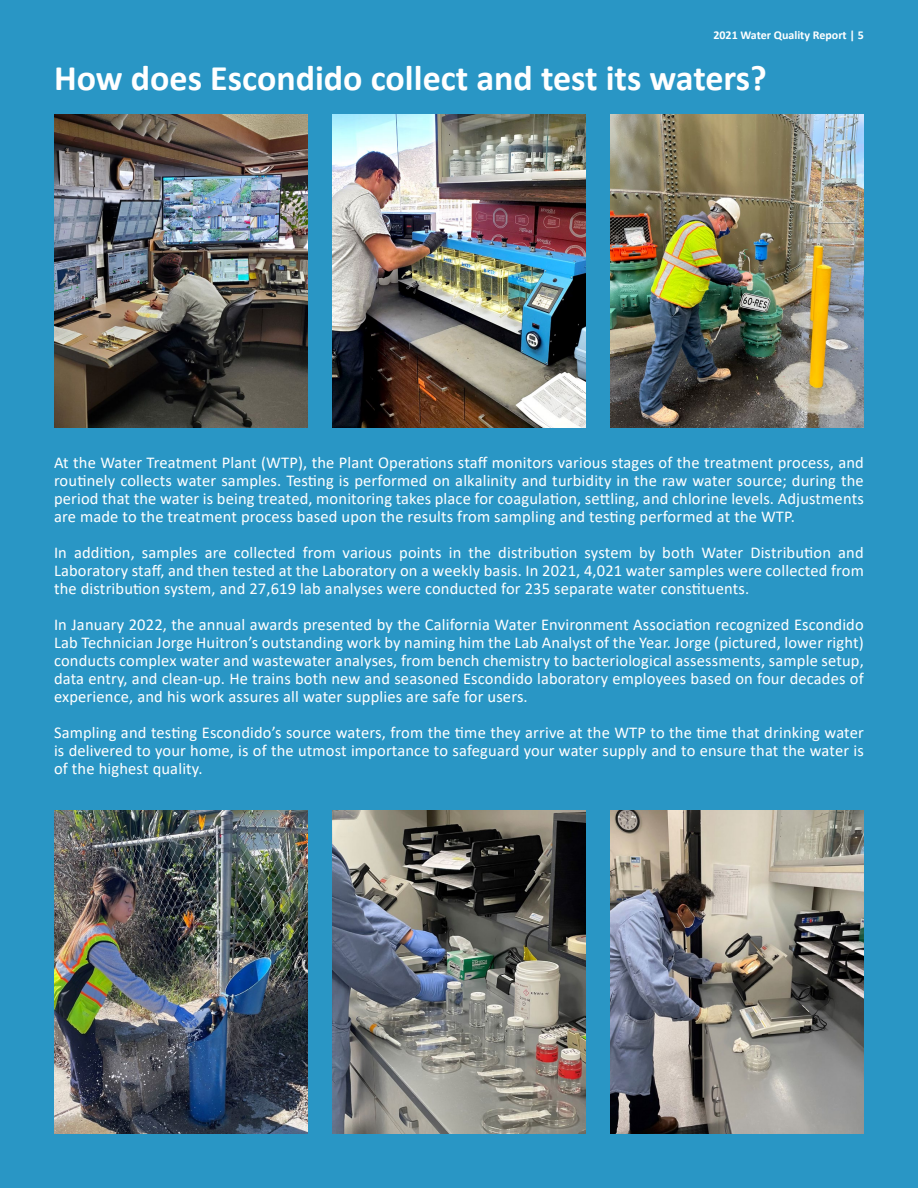
<style>
.page{position:relative;width:918px;height:1188px;background:#2996c5}
.page>*{position:absolute;margin:0;border:0;box-sizing:border-box;transform-origin:0 0}
.t1{font:700 36px "Calibri";color:#fff}
.t2{font:16.5px/18px "Calibri";letter-spacing:.01em;color:#fff;text-align:justify}
.t3{font:700 12px "Calibri";color:#fff}
</style>
<div class="page">
<img style="left:610px;top:114px;width:254px;height:314px">
<img style="left:610px;top:810px;width:254px;height:324px">
<img style="left:332px;top:114px;width:254px;height:313px">
<img style="left:332px;top:810px;width:254px;height:324px">
<img style="left:54px;top:114px;width:254px;height:314px">
<img style="left:54px;top:810px;width:254px;height:324px">
<p class="t3" style="left:713px;top:27px;width:152px">2021 Water Quality Report | 5</p>
<h1 class="t1" style="left:54px;top:53px;width:714px">How does Escondido collect and test its waters?</h1>
<p class="t2" style="left:54px;top:453px;width:811px">At the Water Treatment Plant (WTP), the Plant Operations staff monitors various stages of the treatment process, and routinely collects water samples. Testing is performed on alkalinity and turbidity in the raw water source; during the period that the water is being treated, monitoring takes place for coagulation, settling, and chlorine levels. Adjustments are made to the treatment process based upon the results from sampling and testing performed at the WTP.</p>
<p class="t2" style="left:54px;top:543px;width:811px">In addition, samples are collected from various points in the distribution system by both Water Distribution and Laboratory staff, and then tested at the Laboratory on a weekly basis. In 2021, 4,021 water samples were collected from the distribution system, and 27,619 lab analyses were conducted for 235 separate water constituents.</p>
<p class="t2" style="left:54px;top:615px;width:811px">In January 2022, the annual awards presented by the California Water Environment Association recognized Escondido Lab Technician Jorge Huitron’s outstanding work by naming him the Lab Analyst of the Year. Jorge (pictured, lower right) conducts complex water and wastewater analyses, from bench chemistry to bacteriological assessments, sample setup, data entry, and clean-up. He trains both new and seasoned Escondido laboratory employees based on four decades of experience, and his work assures all water supplies are safe for users.</p>
<p class="t2" style="left:54px;top:723px;width:811px">Sampling and testing Escondido’s source waters, from the time they arrive at the WTP to the time that drinking water is delivered to your home, is of the utmost importance to safeguard your water supply and to ensure that the water is of the highest quality.</p>
</div>
